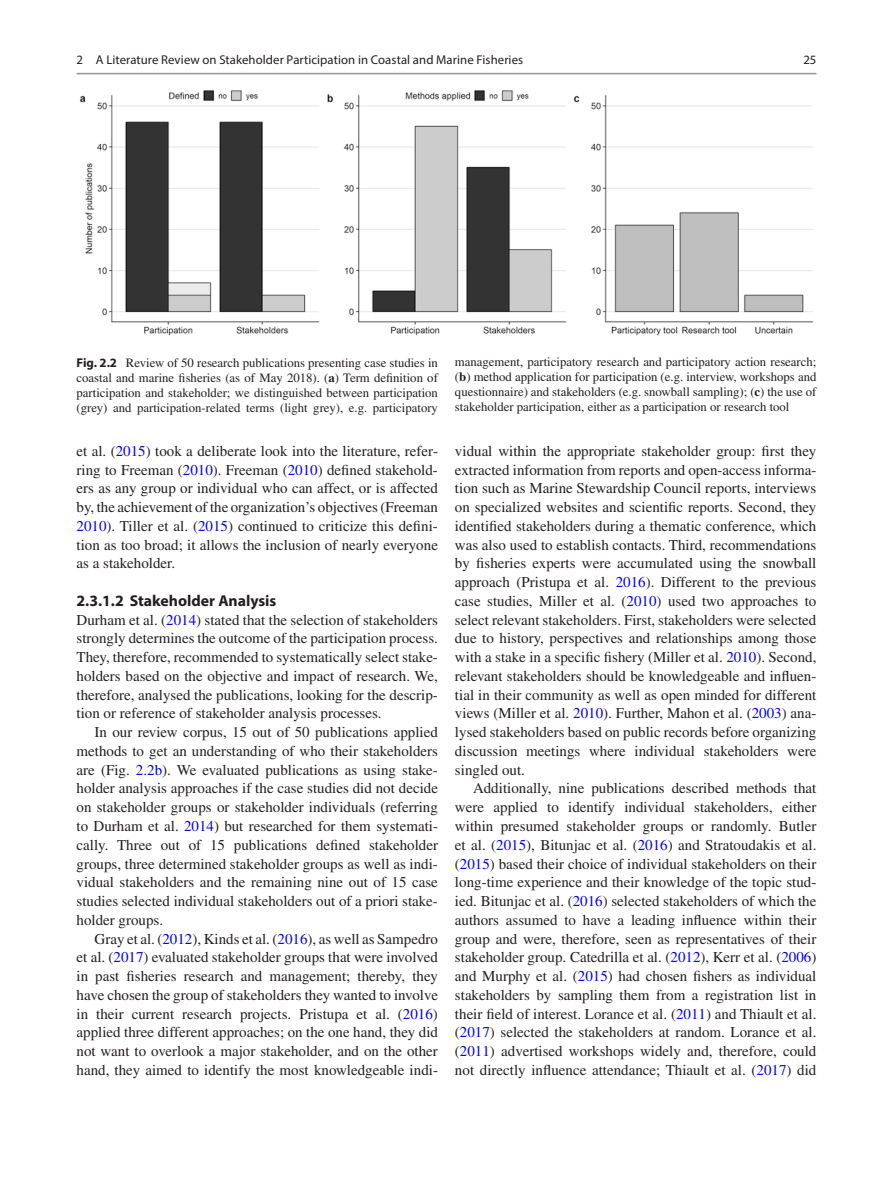
<style>
.page{position:relative;width:893px;height:1187px;background:#fff}
.page>*{position:absolute;margin:0;border:0;box-sizing:border-box;transform-origin:0 0}
.t1{font:700 15.75px "Xmgdrc Myriad Pro";color:#231f20}
.t2{font:15px/18.8px "Mcdmhv Times LT Std";color:#231f20;text-align:justify}
.t3{font:12.75px/15px "Mcdmhv Times LT Std";color:#231f20;text-align:justify}
.t4{font:12.75px "Pxyfrj Myriad Pro";letter-spacing:.005em;color:#231f20}
.s1{font-family:"Xmgdrc Myriad Pro";font-weight:700}
.s2{font-family:"Cqhsdp Times LT Std";font-weight:700}
.s3{color:#0000fa}
</style>
<div class="page">
<img style="left:79px;top:90px;width:734px;height:246px">
<hr style="left:77px;top:73px;width:739px;height:1px;background:#939598">
<p class="t4" style="left:77px;top:52px;width:448px">2 A Literature Review on Stakeholder Participation in Coastal and Marine Fisheries</p>
<p class="t4" style="left:803px;top:52px;width:15px">25</p>
<p class="t3" style="left:77px;top:354px;width:363px"><span class="s1">Fig. 2.2</span> Review of 50 research publications presenting case studies in coastal and marine fisheries (as of May 2018). (<span class="s2">a</span>) Term definition of participation and stakeholder; we distinguished between participation (grey) and participation-related terms (light grey), e.g. participatory</p>
<p class="t3" style="left:455px;top:354px;width:363px">management, participatory research and participatory action research; (<span class="s2">b</span>) method application for participation (e.g. interview, workshops and questionnaire) and stakeholders (e.g. snowball sampling); (<span class="s2">c</span>) the use of stakeholder participation, either as a participation or research tool</p>
<p class="t2" style="left:77px;top:441px;width:363px">et al. (<span class="s3">2015</span>) took a deliberate look into the literature, refer&shy;ring to Freeman (<span class="s3">2010</span>). Freeman (<span class="s3">2010</span>) defined stakehold&shy;ers as any group or individual who can affect, or is affected by, the achievement of the organization’s objectives (Freeman <span class="s3">2010</span>). Tiller et al. (<span class="s3">2015</span>) continued to criticize this defini&shy;tion as too broad; it allows the inclusion of nearly everyone as a stakeholder.</p>
<p class="t1" style="left:77px;top:590px;width:201px">2.3.1.2 Stakeholder Analysis</p>
<p class="t2" style="left:77px;top:610px;width:363px">Durham et al. (<span class="s3">2014</span>) stated that the selection of stakeholders strongly determines the outcome of the participation process.<br>They, therefore, recommended to systematically select stake&shy;holders based on the objective and impact of research. We, therefore, analysed the publications, looking for the descrip&shy;tion or reference of stakeholder analysis processes.</p>
<p class="t2" style="left:77px;top:722px;width:363px;text-indent:18px">In our review corpus, 15 out of 50 publications applied methods to get an understanding of who their stakeholders are (Fig. <span class="s3">2.2b</span>). We evaluated publications as using stake&shy;holder analysis approaches if the case studies did not decide on stakeholder groups or stakeholder individuals (referring to Durham et al. <span class="s3">2014</span>) but researched for them systemati&shy;cally. Three out of 15 publications defined stakeholder groups, three determined stakeholder groups as well as indi&shy;vidual stakeholders and the remaining nine out of 15 case studies selected individual stakeholders out of a priori stake&shy;holder groups.</p>
<p class="t2" style="left:77px;top:929px;width:363px;text-indent:18px">Gray et al. (<span class="s3">2012</span>), Kinds et al. (<span class="s3">2016</span>), as well as Sampedro et al. (<span class="s3">2017</span>) evaluated stakeholder groups that were involved in past fisheries research and management; thereby, they have chosen the group of stakeholders they wanted to involve in their current research projects. Pristupa et al. (<span class="s3">2016</span>) applied three different approaches; on the one hand, they did not want to overlook a major stakeholder, and on the other hand, they aimed to identify the most knowledgeable indi-</p>
<p class="t2" style="left:455px;top:441px;width:363px">vidual within the appropriate stakeholder group: first they extracted information from reports and open-access informa&shy;tion such as Marine Stewardship Council reports, interviews on specialized websites and scientific reports. Second, they identified stakeholders during a thematic conference, which was also used to establish contacts. Third, recommendations by fisheries experts were accumulated using the snowball approach (Pristupa et al. <span class="s3">2016</span>). Different to the previous case studies, Miller et al. (<span class="s3">2010</span>) used two approaches to select relevant stakeholders. First, stakeholders were selected due to history, perspectives and relationships among those with a stake in a specific fishery (Miller et al. <span class="s3">2010</span>). Second, relevant stakeholders should be knowledgeable and influen&shy;tial in their community as well as open minded for different views (Miller et al. <span class="s3">2010</span>). Further, Mahon et al. (<span class="s3">2003</span>) ana&shy;lysed stakeholders based on public records before organizing discussion meetings where individual stakeholders were singled out.</p>
<p class="t2" style="left:455px;top:779px;width:363px;text-indent:18px">Additionally, nine publications described methods that were applied to identify individual stakeholders, either within presumed stakeholder groups or randomly. Butler et al. (<span class="s3">2015</span>), Bitunjac et al. (<span class="s3">2016</span>) and Stratoudakis et al. (<span class="s3">2015</span>) based their choice of individual stakeholders on their long-time experience and their knowledge of the topic stud&shy;ied. Bitunjac et al. (<span class="s3">2016</span>) selected stakeholders of which the authors assumed to have a leading influence within their group and were, therefore, seen as representatives of their stakeholder group. Catedrilla et al. (<span class="s3">2012</span>), Kerr et al. (<span class="s3">2006</span>) and Murphy et al. (<span class="s3">2015</span>) had chosen fishers as individual stakeholders by sampling them from a registration list in their field of interest. Lorance et al. (<span class="s3">2011</span>) and Thiault et al. (<span class="s3">2017</span>) selected the stakeholders at random. Lorance et al. (<span class="s3">2011</span>) advertised workshops widely and, therefore, could not directly influence attendance; Thiault et al. (<span class="s3">2017</span>) did</p>
</div>
